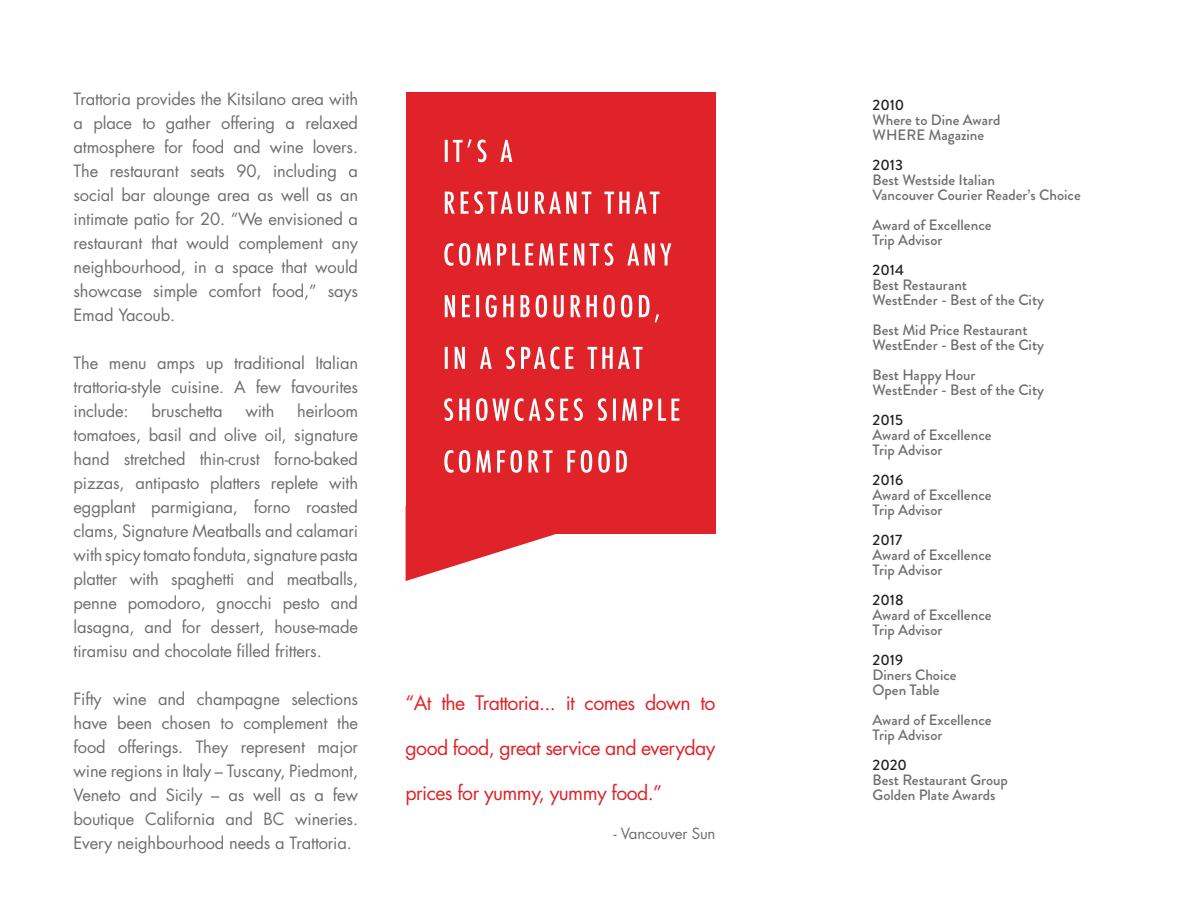
<style>
.page{position:relative;width:1188px;height:918px;background:#fff}
.page>*{position:absolute;margin:0;border:0;box-sizing:border-box;transform-origin:0 0}
.t1{font:19.5px "Futura";letter-spacing:-.03em;color:#df2329}
.t2{font:16.5px/24px "Futura";letter-spacing:-.01em;color:#6d6e71;text-align:justify}
.t3{font:500 15px/15px "Brandon Grotesque";color:#6d6e71}
.t4{font:500 15px "Brandon Grotesque";color:#231f20}
.t5{font:15px "Futura";letter-spacing:-.01em;color:#6d6e71}
</style>
<div class="page">
<div style="left:406px;top:92px;width:310px;height:442px;background:#df2329"></div>
<svg style="left:444px;top:450px;width:183px;height:23px"></svg>
<svg style="left:444px;top:398px;width:235px;height:23px"></svg>
<svg style="left:445px;top:347px;width:198px;height:22px"></svg>
<svg style="left:445px;top:295px;width:214px;height:28px"></svg>
<svg style="left:444px;top:243px;width:227px;height:23px"></svg>
<svg style="left:445px;top:191px;width:214px;height:23px"></svg>
<svg style="left:445px;top:139px;width:67px;height:23px"></svg>
<svg style="left:406px;top:534px;width:150px;height:47px"></svg>
<p class="t2" style="left:74px;top:86px;width:286px">Trattoria provides the Kitsilano area with a place to gather offering a relaxed atmosphere for food and wine lovers.<br>The restaurant seats 90, including a social bar alounge area as well as an intimate patio for 20. “We envisioned a restaurant that would complement any neighbourhood, in a space that would showcase simple comfort food,” says Emad Yacoub.</p>
<p class="t2" style="left:74px;top:350px;width:286px">The menu amps up traditional Italian trattoria-style cuisine. A few favourites include:</p>
<p class="t2" style="left:74px;top:399px;width:286px;text-indent:224px">heirloom tomatoes, basil and olive oil, signature hand stretched thin-crust forno-baked pizzas, antipasto platters replete with eggplant parmigiana, forno roasted clams, Signature Meatballs and calamari with spicy tomato fonduta, signature pasta platter with spaghetti and meatballs, penne pomodoro, gnocchi pesto and lasagna, and for dessert, house-made tiramisu and chocolate filled fritters.</p>
<p class="t2" style="left:74px;top:687px;width:286px">Fifty wine and champagne selections have been chosen to complement the food offerings. They represent major wine regions in Italy – Tuscany, Piedmont, Veneto and Sicily – as well as a few boutique California and BC wineries.<br>Every neighbourhood needs a Trattoria.</p>
<p class="t2" style="left:151px;top:399px;width:73px">bruschetta</p>
<p class="t2" style="left:245px;top:399px;width:31px">with</p>
<p class="t1" style="left:406px;top:689px;width:311px">“At the Trattoria... it comes down to</p>
<p class="t1" style="left:406px;top:734px;width:311px">good food, great service and everyday</p>
<p class="t1" style="left:406px;top:779px;width:258px">prices for yummy, yummy food.”</p>
<p class="t5" style="left:614px;top:823px;width:103px">- Vancouver Sun</p>
<p class="t4" style="left:873px;top:95px;width:33px">2010</p>
<p class="t3" style="left:873px;top:113px;width:129px">Where to Dine Award<br>WHERE Magazine</p>
<p class="t4" style="left:873px;top:155px;width:32px">2013</p>
<p class="t3" style="left:873px;top:173px;width:210px">Best Westside Italian<br>Vancouver Courier Reader’s Choice</p>
<p class="t3" style="left:873px;top:218px;width:121px">Award of Excellence<br>Trip Advisor</p>
<p class="t4" style="left:873px;top:260px;width:33px">2014</p>
<p class="t3" style="left:873px;top:278px;width:173px">Best Restaurant<br>WestEnder - Best of the City</p>
<p class="t3" style="left:873px;top:323px;width:173px">Best Mid Price Restaurant<br>WestEnder - Best of the City</p>
<p class="t3" style="left:873px;top:368px;width:173px">Best Happy Hour<br>WestEnder - Best of the City</p>
<p class="t4" style="left:873px;top:410px;width:32px">2015</p>
<p class="t3" style="left:873px;top:428px;width:121px">Award of Excellence<br>Trip Advisor</p>
<p class="t4" style="left:873px;top:470px;width:32px">2016</p>
<p class="t3" style="left:873px;top:488px;width:121px">Award of Excellence<br>Trip Advisor</p>
<p class="t4" style="left:873px;top:530px;width:31px">2017</p>
<p class="t3" style="left:873px;top:548px;width:121px">Award of Excellence<br>Trip Advisor</p>
<p class="t4" style="left:873px;top:590px;width:32px">2018</p>
<p class="t3" style="left:873px;top:608px;width:121px">Award of Excellence<br>Trip Advisor</p>
<p class="t4" style="left:873px;top:650px;width:32px">2019</p>
<p class="t3" style="left:873px;top:668px;width:86px">Diners Choice<br>Open Table</p>
<p class="t3" style="left:873px;top:713px;width:121px">Award of Excellence<br>Trip Advisor</p>
<p class="t4" style="left:873px;top:755px;width:36px">2020</p>
<p class="t3" style="left:873px;top:773px;width:137px">Best Restaurant Group<br>Golden Plate Awards</p>
</div>
